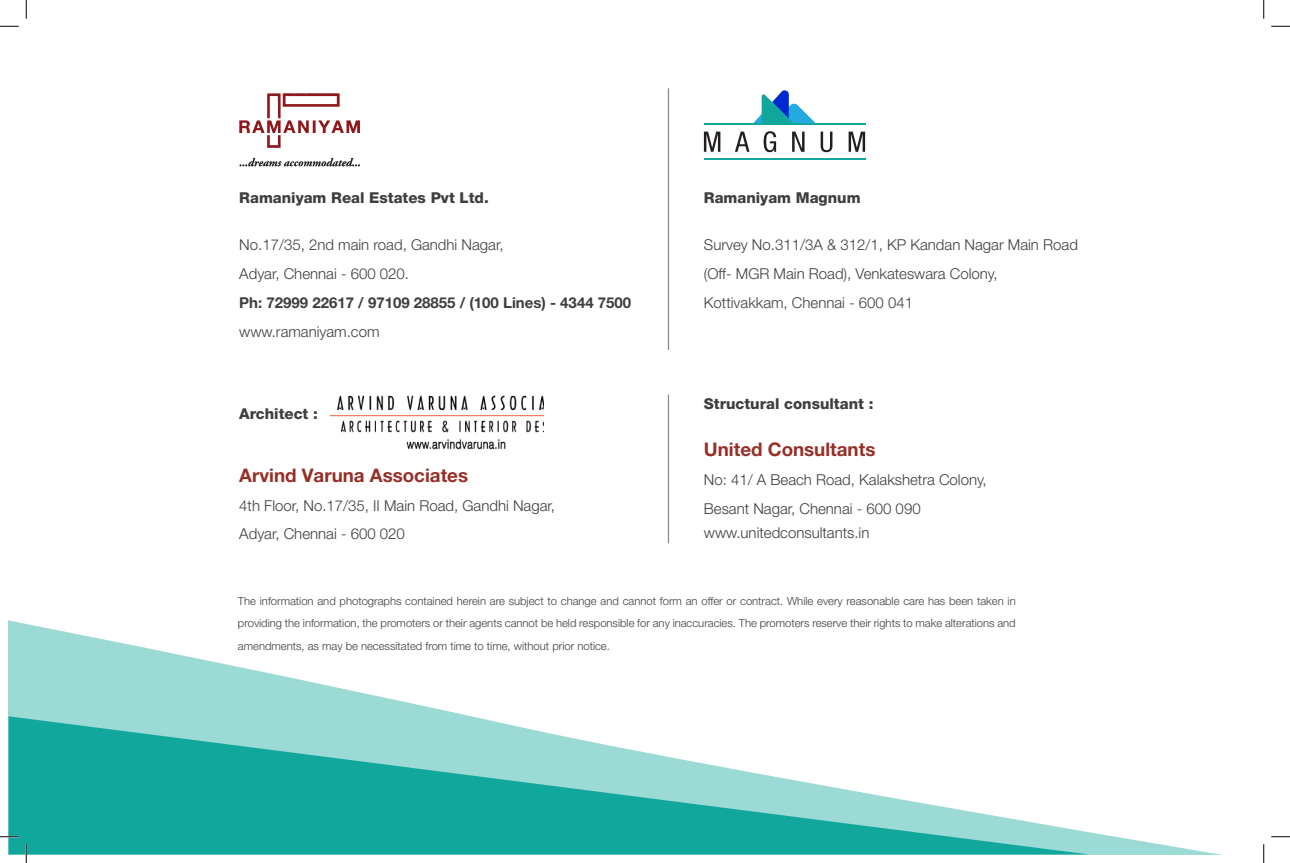
<style>
.page{position:relative;width:1290px;height:863px;background:#fff}
.page>*{position:absolute;margin:0;border:0;box-sizing:border-box;transform-origin:0 0}
.t1{font:700 18.75px "Helvetica Neue LT Pro";color:#972f26}
.t2{font:300 15px/28.8px "Helvetica Neue LT Pro";color:#3e3e3f}
.t3{font:800 15px "Helvetica Neue LT Pro";color:#3e3e3f}
.t4{font:700 15px "Helvetica Neue LT Pro";color:#3e3e3f}
.t5{font:300 11.25px/22.5px "Helvetica Neue LT Pro";color:#3e3e3f;text-align:justify}
</style>
<div class="page">
<svg style="left:9px;top:620px;width:1272px;height:234px"></svg>
<svg style="left:9px;top:716px;width:1080px;height:138px"></svg>
<svg style="left:239px;top:93px;width:121px;height:55px"></svg>
<svg style="left:239px;top:158px;width:121px;height:9px"></svg>
<hr style="left:668px;top:88px;width:1px;height:262px;background:#87898c">
<hr style="left:668px;top:394px;width:1px;height:149px;background:#87898c">
<svg style="left:704px;top:132px;width:16px;height:20px"></svg>
<svg style="left:735px;top:132px;width:15px;height:20px"></svg>
<svg style="left:764px;top:131px;width:12px;height:21px"></svg>
<svg style="left:792px;top:132px;width:13px;height:20px"></svg>
<svg style="left:821px;top:132px;width:11px;height:20px"></svg>
<svg style="left:849px;top:132px;width:16px;height:20px"></svg>
<hr style="left:704px;top:124px;width:161px;height:1px;background:#12a79d">
<hr style="left:704px;top:159px;width:161px;height:1px;background:#12a79d">
<svg style="left:753px;top:90px;width:63px;height:34px"></svg>
<img style="left:329px;top:395px;width:214px;height:55px">
<svg style="left:0;top:25px;width:19px;height:2px"></svg>
<svg style="left:1271px;top:25px;width:19px;height:2px"></svg>
<svg style="left:0;top:835px;width:19px;height:2px"></svg>
<svg style="left:1271px;top:835px;width:19px;height:2px"></svg>
<svg style="left:25px;top:0;width:2px;height:19px"></svg>
<svg style="left:25px;top:844px;width:2px;height:18px"></svg>
<svg style="left:1263px;top:0;width:2px;height:19px"></svg>
<svg style="left:1263px;top:844px;width:2px;height:18px"></svg>
<h2 class="t3" style="left:239px;top:189px;width:251px">Ramaniyam Real Estates Pvt Ltd.</h2>
<h2 class="t2" style="left:239px;top:230px;width:266px">No.17/35, 2nd main road, Gandhi Nagar,<br>Adyar, Chennai - 600 020.</h2>
<h2 class="t4" style="left:239px;top:293px;width:393px">Ph: 72999 22617 / 97109 28855 / (100 Lines) - 4344 7500</h2>
<h2 class="t2" style="left:239px;top:317px;width:142px">www.ramaniyam.com</h2>
<h2 class="t3" style="left:239px;top:404px;width:80px">Architect :</h2>
<h1 class="t1" style="left:239px;top:463px;width:230px">Arvind Varuna Associates</h1>
<h2 class="t2" style="left:239px;top:490px;width:317px">4th Floor, No.17/35, II Main Road, Gandhi Nagar,<br>Adyar, Chennai - 600 020</h2>
<h2 class="t3" style="left:704px;top:189px;width:158px">Ramaniyam Magnum</h2>
<h2 class="t2" style="left:704px;top:230px;width:376px">Survey No.311/3A &amp; 312/1, KP Kandan Nagar Main Road (Off- MGR Main Road), Venkateswara Colony,<br>Kottivakkam, Chennai - 600 041</h2>
<h2 class="t3" style="left:704px;top:394px;width:171px">Structural consultant :</h2>
<h1 class="t1" style="left:704px;top:438px;width:173px">United Consultants</h1>
<h2 class="t2" style="left:704px;top:465px;width:284px">No: 41/ A Beach Road, Kalakshetra Colony,<br>Besant Nagar, Chennai - 600 090</h2>
<h2 class="t2" style="left:704px;top:517px;width:167px">www.unitedconsultants.in</h2>
<p class="t5" style="left:238px;top:589px;width:779px">The information and photographs contained herein are subject to change and cannot form an offer or contract. While every reasonable care has been taken in providing the information, the promoters or their agents cannot be held responsible for any inaccuracies. The promoters reserve their rights to make alterations and amendments, as may be necessitated from time to time, without prior notice.</p>
</div>
